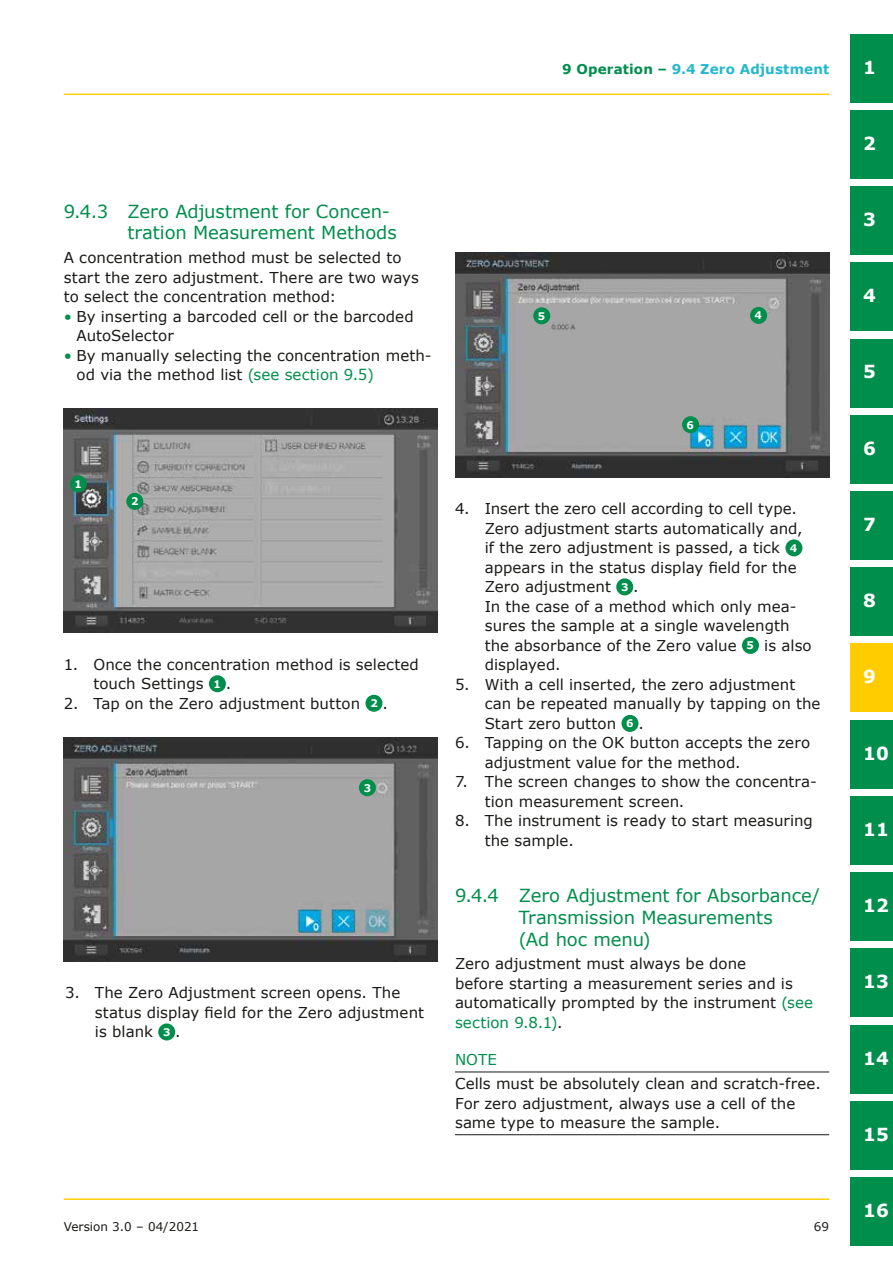
<style>
.page{position:relative;width:893px;height:1263px;background:#fff}
.page>*{position:absolute;margin:0;border:0;box-sizing:border-box;transform-origin:0 0}
.t1{font:18px/21.6px "Verdana";letter-spacing:-.005em;color:#008e4d}
.t2{font:700 18px "Verdana";color:#fff}
.t3{font:15px/19.5px "Verdana";letter-spacing:.005em;color:#1a1a18}
.t4{font:15px "Verdana";color:#008e4d}
.t5{font:700 13.5px "Verdana";letter-spacing:.01em;color:#25b8cd}
.t6{font:12px "Verdana";color:#1a1a18}
.t7{font:700 10.5px "Verdana";color:#fff}
.s1{color:#008e4d}
.s2{font-weight:700;font-size:10.5px;color:#fff}
</style>
<div class="page">
<hr style="left:64px;top:94px;width:765px;height:1px;background:#fc0">
<hr style="left:64px;top:1198px;width:765px;height:2px;background:#fc0">
<div style="left:850px;top:1101px;width:43px;height:68px;background:#008e4d"></div>
<div style="left:850px;top:873px;width:43px;height:68px;background:#008e4d"></div>
<div style="left:850px;top:415px;width:43px;height:68px;background:#008e4d"></div>
<div style="left:850px;top:186px;width:43px;height:69px;background:#008e4d"></div>
<div style="left:850px;top:949px;width:43px;height:68px;background:#008e4d"></div>
<div style="left:850px;top:491px;width:43px;height:68px;background:#008e4d"></div>
<div style="left:850px;top:720px;width:43px;height:68px;background:#008e4d"></div>
<div style="left:850px;top:263px;width:43px;height:68px;background:#008e4d"></div>
<div style="left:850px;top:34px;width:43px;height:68px;background:#008e4d"></div>
<div style="left:850px;top:1025px;width:43px;height:68px;background:#008e4d"></div>
<div style="left:850px;top:568px;width:43px;height:68px;background:#008e4d"></div>
<div style="left:850px;top:796px;width:43px;height:68px;background:#008e4d"></div>
<div style="left:850px;top:339px;width:43px;height:68px;background:#008e4d"></div>
<div style="left:850px;top:110px;width:43px;height:68px;background:#008e4d"></div>
<div style="left:850px;top:1177px;width:43px;height:69px;background:#008e4d"></div>
<div style="left:850px;top:644px;width:43px;height:68px;background:#fc0"></div>
<img style="left:64px;top:737px;width:374px;height:225px">
<div style="left:359px;top:779px;width:17px;height:17px;background:#008e4d;border-radius:50%"></div>
<div style="left:209px;top:675px;width:17px;height:17px;background:#008e4d;border-radius:50%"></div>
<div style="left:365px;top:695px;width:17px;height:17px;background:#008e4d;border-radius:50%"></div>
<div style="left:158px;top:1023px;width:17px;height:17px;background:#008e4d;border-radius:50%"></div>
<div style="left:785px;top:539px;width:17px;height:17px;background:#008e4d;border-radius:50%"></div>
<div style="left:616px;top:578px;width:17px;height:17px;background:#008e4d;border-radius:50%"></div>
<div style="left:742px;top:637px;width:17px;height:17px;background:#008e4d;border-radius:50%"></div>
<div style="left:621px;top:715px;width:17px;height:17px;background:#008e4d;border-radius:50%"></div>
<hr style="left:455px;top:1072px;width:374px;height:1px;background:#1a1a18">
<hr style="left:455px;top:1134px;width:374px;height:1px;background:#1a1a18">
<img style="left:455px;top:253px;width:374px;height:224px">
<div style="left:750px;top:307px;width:17px;height:17px;background:#008e4d;border-radius:50%"></div>
<div style="left:533px;top:307px;width:17px;height:17px;background:#008e4d;border-radius:50%"></div>
<div style="left:682px;top:416px;width:17px;height:17px;background:#008e4d;border-radius:50%"></div>
<img style="left:64px;top:408px;width:374px;height:225px">
<div style="left:70px;top:475px;width:17px;height:17px;background:#008e4d;border-radius:50%"></div>
<div style="left:126px;top:493px;width:17px;height:17px;background:#008e4d;border-radius:50%"></div>
<p class="t5" style="left:562px;top:60px;width:268px"><span class="s1">9 Operation –</span> 9.4 Zero Adjustment</p>
<p class="t1" style="left:128px;top:200px;width:271px;text-indent:-64px">9.4.3 Zero Adjustment for Concen&shy;tration Measurement Methods</p>
<p class="t3" style="left:64px;top:248px;width:356px">A concentration method must be selected to start the zero adjustment. There are two ways to select the concentration method:</p>
<p class="t3" style="left:77px;top:306px;width:339px;text-indent:-13px"><span class="s1">•</span> By inserting a barcoded cell or the barcoded<br>AutoSelector</p>
<p class="t3" style="left:77px;top:345px;width:357px;text-indent:-13px"><span class="s1">•</span> By manually selecting the concentration meth&shy;od via the -method list <span class="s1">(see section 9.5)</span></p>
<p class="t7" style="left:74px;top:477px;width:9px">1</p>
<p class="t7" style="left:131px;top:494px;width:9px">2</p>
<p class="t3" style="left:94px;top:654px;width:327px;text-indent:-30px">1. Once the concentration method is selected touch Settings <span class="s2">1</span> .</p>
<p class="t3" style="left:64px;top:693px;width:326px">2. Tap on the Zero adjustment button <span class="s2">2</span> .</p>
<p class="t7" style="left:364px;top:780px;width:9px">3</p>
<p class="t3" style="left:95px;top:983px;width:331px;text-indent:-30px">3. The Zero Adjustment screen opens. The status display field for the Zero adjustment is blank <span class="s2">3</span> .</p>
<p class="t7" style="left:538px;top:309px;width:9px">5</p>
<p class="t7" style="left:754px;top:308px;width:9px">4</p>
<p class="t7" style="left:687px;top:417px;width:9px">6</p>
<p class="t3" style="left:485px;top:499px;width:328px;text-indent:-30px">4. Insert the zero cell according to cell type.<br>Zero adjustment starts automatically and, if the zero adjustment is passed, a tick <span class="s2">4 </span>appears in the status display field for the Zero adjustment <span class="s2">3</span> .<br>In the case of a method which only mea&shy;sures the sample at a single wavelength the absorbance of the Zero value <span class="s2">5</span> is also displayed.</p>
<p class="t3" style="left:485px;top:674px;width:337px;text-indent:-30px">5. With a cell inserted, the zero adjustment can be repeated -manually by tapping on the<br>Start zero button <span class="s2">6</span> .</p>
<p class="t3" style="left:485px;top:733px;width:327px;text-indent:-30px">6. Tapping on the OK button accepts the zero adjustment value for the method.</p>
<p class="t3" style="left:485px;top:772px;width:334px;text-indent:-30px">7. The screen changes to show the concentra&shy;tion measurement screen.</p>
<p class="t3" style="left:485px;top:811px;width:330px;text-indent:-30px">8. The instrument is ready to start measuring the sample.</p>
<p class="t1" style="left:519px;top:885px;width:303px;text-indent:-64px">9.4.4 Zero Adjustment for Absorbance/<br>Transmission Measurements<br>(Ad hoc menu)</p>
<p class="t3" style="left:455px;top:954px;width:360px">Zero adjustment must always be done<br>before starting a measurement series and is automatically prompted by the instrument <span class="s1">(see section 9.8.1)</span>.</p>
<p class="t4" style="left:455px;top:1049px;width:44px">NOTE</p>
<p class="t3" style="left:455px;top:1074px;width:367px">Cells must be absolutely clean and scratch-free.<br>For zero adjustment, always use a cell of the same type to measure the sample.</p>
<p class="t6" style="left:64px;top:1218px;width:137px">Version 3.0 – 04/2021</p>
<p class="t6" style="left:814px;top:1218px;width:17px">69</p>
<p class="t2" style="left:863px;top:54px;width:14px">1</p>
<p class="t2" style="left:863px;top:130px;width:14px">2</p>
<p class="t2" style="left:863px;top:207px;width:14px">3</p>
<p class="t2" style="left:863px;top:283px;width:14px">4</p>
<p class="t2" style="left:863px;top:359px;width:14px">5</p>
<p class="t2" style="left:863px;top:435px;width:14px">6</p>
<p class="t2" style="left:863px;top:512px;width:14px">7</p>
<p class="t2" style="left:863px;top:588px;width:14px">8</p>
<p class="t2" style="left:863px;top:664px;width:14px">9</p>
<p class="t2" style="left:863px;top:740px;width:27px">10</p>
<p class="t2" style="left:863px;top:817px;width:27px">11</p>
<p class="t2" style="left:863px;top:893px;width:27px">12</p>
<p class="t2" style="left:863px;top:969px;width:27px">13</p>
<p class="t2" style="left:863px;top:1045px;width:27px">14</p>
<p class="t2" style="left:863px;top:1121px;width:27px">15</p>
<p class="t2" style="left:863px;top:1198px;width:27px">16</p>
</div>
